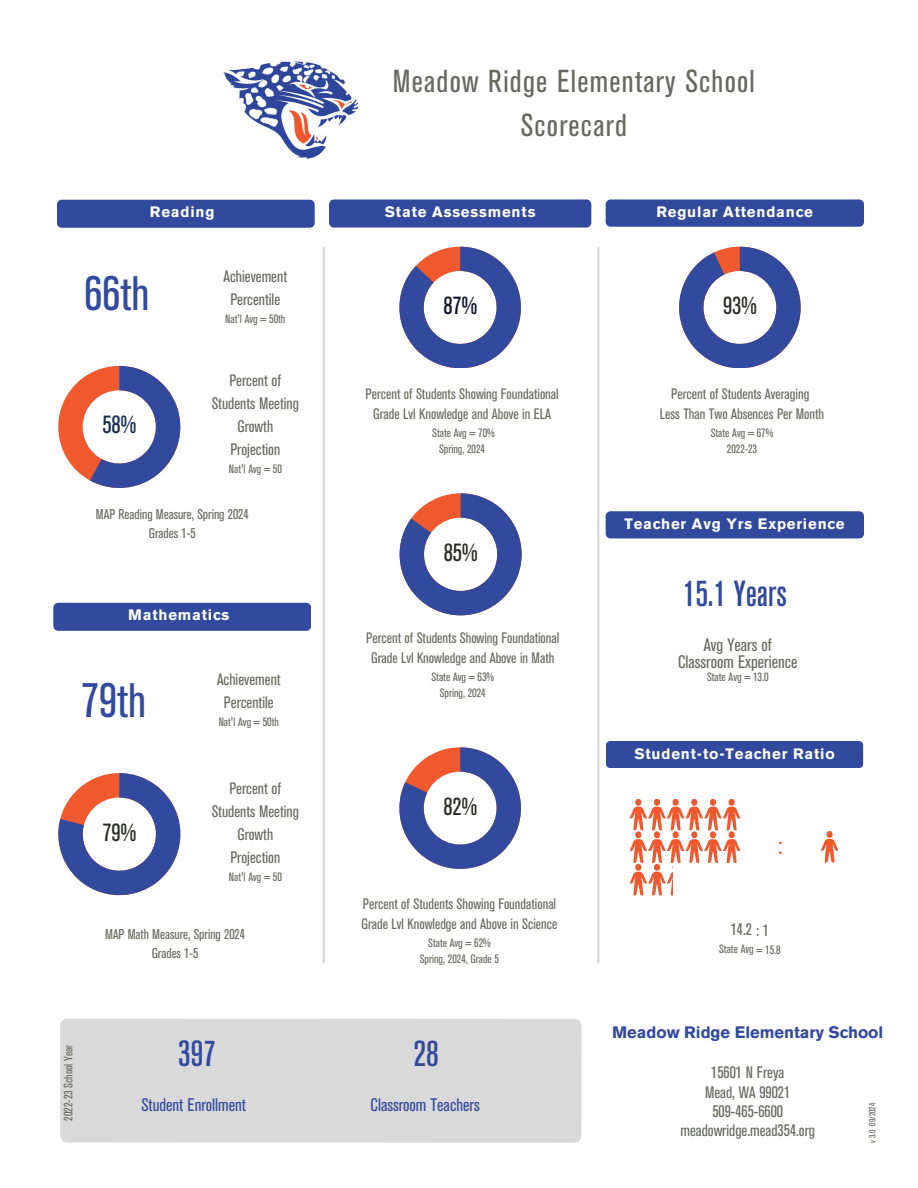
<style>
.page{position:relative;width:918px;height:1188px;background:#fff}
.page>*{position:absolute;margin:0;border:0;box-sizing:border-box;transform-origin:0 0}
.t1{font:condensed 48px "Akzidenz Grotesk BE";color:#314a9d}
.t2{font:500 condensed 36px "Akzidenz Grotesk BE";color:#314a9d}
.t3{font:condensed 31.5px/43.8px "Akzidenz Grotesk BE";letter-spacing:.04em;color:#676860;text-align:center}
.t4{font:condensed 24.6px "Akzidenz Grotesk BE";color:#2b2d27}
.t5{font:condensed 24.6px "Akzidenz Grotesk BE";color:#172e4e}
.t6{font:condensed 24.45px "Akzidenz Grotesk BE";color:#2b2d27}
.t7{font:condensed 24.45px "Akzidenz Grotesk BE";color:#0f112c}
.t8{font:22.5px "Canva Sans";color:#f0582e}
.t9{font:condensed 18px "Akzidenz Grotesk BE";color:#314a9d}
.t10{font:condensed 18px/17px "Akzidenz Grotesk BE";color:#676a5f;text-align:center}
.t11{font:condensed 16.5px/23px "Akzidenz Grotesk BE";color:#676a5f;text-align:center}
.t12{font:700 16.5px "Akzidenz Grotesk BE";color:#314a9d}
.t13{font:condensed 15px/20px "Akzidenz Grotesk BE";color:#676a5f;text-align:center}
.t14{font:700 15px "Akzidenz Grotesk BE";letter-spacing:.055em;color:#fff}
.t15{font:condensed 14.1px "Akzidenz Grotesk BE";color:#676a5f}
.t16{font:condensed 12px "Akzidenz Grotesk BE";color:#676a5f}
.t17{font:condensed 9px "Akzidenz Grotesk BE";color:#676a5f}
</style>
<div class="page">
<div style="left:57px;top:200px;width:258px;height:28px;background:#314a9d;border-radius:5px"></div>
<hr style="left:323px;top:247px;width:2px;height:716px;background:#d9d9d9">
<div style="left:329px;top:199px;width:262px;height:29px;background:#314a9d;border-radius:5px"></div>
<div style="left:606px;top:199px;width:258px;height:28px;background:#314a9d;border-radius:5px"></div>
<svg style="left:58px;top:366px;width:122px;height:122px"></svg>
<div style="left:606px;top:511px;width:258px;height:27px;background:#314a9d;border-radius:5px"></div>
<svg style="left:399px;top:247px;width:122px;height:121px"></svg>
<svg style="left:400px;top:493px;width:122px;height:122px"></svg>
<div style="left:53px;top:603px;width:258px;height:28px;background:#314a9d;border-radius:5px"></div>
<svg style="left:58px;top:773px;width:122px;height:122px"></svg>
<svg style="left:399px;top:747px;width:122px;height:122px"></svg>
<div style="left:606px;top:741px;width:258px;height:27px;background:#314a9d;border-radius:5px"></div>
<div style="left:60px;top:1018px;width:522px;height:125px;background:#d9d9d9;border-radius:8px"></div>
<hr style="left:597px;top:247px;width:2px;height:716px;background:#d9d9d9">
<svg style="left:630px;top:799px;width:92px;height:31px"></svg>
<svg style="left:821px;top:831px;width:17px;height:32px"></svg>
<svg style="left:679px;top:247px;width:122px;height:121px"></svg>
<img style="left:223px;top:61px;width:135px;height:98px">
<h3 class="t14" style="left:150px;top:206px;width:66px">Reading</h3>
<p class="t1" style="left:85px;top:276px;width:66px">66th</p>
<h5 class="t11" style="left:224px;top:266px;width:65px">Achievement<br>Percentile</h5>
<h5 class="t16" style="left:225px;top:314px;width:62px">Nat'l Avg = 50th</h5>
<h3 class="t5" style="left:102px;top:416px;width:35px">58%</h3>
<h1 class="t11" style="left:212px;top:371px;width:89px">Percent of<br>Students Meeting<br>Growth<br>Projection</h1>
<h1 class="t16" style="left:229px;top:465px;width:54px">Nat'l Avg = 50</h1>
<p class="t15" style="left:96px;top:509px;width:154px">MAP Reading Measure, Spring 2024</p>
<p class="t15" style="left:149px;top:528px;width:48px">Grades 1-5</p>
<p class="t14" style="left:128px;top:609px;width:103px">Mathematics</p>
<p class="t1" style="left:81px;top:683px;width:66px">79th</p>
<h3 class="t4" style="left:102px;top:823px;width:35px">79%</h3>
<p class="t11" style="left:217px;top:669px;width:65px">Achievement<br>Percentile</p>
<p class="t16" style="left:219px;top:717px;width:62px">Nat'l Avg = 50th</p>
<p class="t11" style="left:212px;top:778px;width:89px">Percent of<br>Students Meeting<br>Growth<br>Projection</p>
<p class="t16" style="left:229px;top:872px;width:54px">Nat'l Avg = 50</p>
<p class="t15" style="left:105px;top:929px;width:141px">MAP Math Measure, Spring 2024</p>
<p class="t15" style="left:152px;top:948px;width:48px">Grades 1-5</p>
<h5 class="t16" style="left:64px;top:1121px;width:78px;rotate:-90deg">2022-23 School Year</h5>
<h6 class="t2" style="left:178px;top:1041px;width:40px">397</h6>
<h5 class="t9" style="left:141px;top:1099px;width:106px">Student Enrollment</h5>
<h6 class="t3" style="left:393px;top:62px;width:364px">Meadow Ridge Elementary School<br>Scorecard</h6>
<h6 class="t14" style="left:385px;top:207px;width:152px">State Assessments</h6>
<h6 class="t14" style="left:656px;top:207px;width:158px">Regular Attendance</h6>
<h3 class="t7" style="left:443px;top:297px;width:35px">87%</h3>
<h6 class="t13" style="left:366px;top:385px;width:195px">Percent of Students Showing Foundational<br>Grade Lvl Knowledge and Above in ELA</h6>
<h1 class="t16" style="left:432px;top:428px;width:64px">State Avg = 70%</h1>
<h5 class="t16" style="left:439px;top:444px;width:48px">Spring, 2024</h5>
<h3 class="t4" style="left:444px;top:543px;width:35px">85%</h3>
<h5 class="t13" style="left:366px;top:629px;width:195px">Percent of Students Showing Foundational<br>Grade Lvl Knowledge and Above in Math</h5>
<p class="t16" style="left:432px;top:673px;width:64px">State Avg = 63%</p>
<p class="t16" style="left:440px;top:689px;width:48px">Spring, 2024</p>
<h3 class="t6" style="left:443px;top:797px;width:35px">82%</h3>
<p class="t13" style="left:362px;top:895px;width:197px;text-align:left">Percent of Students Showing Foundational<br>Grade Lvl Knowledge and Above in Science</p>
<p class="t16" style="left:428px;top:939px;width:64px">State Avg = 62%</p>
<p class="t16" style="left:420px;top:955px;width:81px">Spring, 2024, Grade 5</p>
<p class="t2" style="left:414px;top:1041px;width:27px">28</p>
<p class="t9" style="left:371px;top:1099px;width:111px">Classroom Teachers</p>
<h3 class="t6" style="left:723px;top:297px;width:35px">93%</h3>
<p class="t13" style="left:671px;top:385px;width:139px">Percent of Students Averaging</p>
<h5 class="t13" style="left:660px;top:405px;width:166px">Less Than Two Absences Per Month</h5>
<p class="t16" style="left:711px;top:428px;width:64px">State Avg = 67%</p>
<p class="t16" style="left:727px;top:444px;width:32px">2022-23</p>
<h5 class="t14" style="left:624px;top:518px;width:222px">Teacher Avg Yrs Experience</h5>
<h2 class="t2" style="left:683px;top:581px;width:106px">15.1 Years</h2>
<p class="t10" style="left:678px;top:638px;width:121px">Avg Years of<br>Classroom Experience</p>
<p class="t16" style="left:707px;top:673px;width:63px">State Avg = 13.0</p>
<p class="t14" style="left:634px;top:748px;width:202px">Student-to-Teacher Ratio</p>
<h5 class="t8" style="left:778px;top:830px;width:7px">:</h5>
<p class="t11" style="left:731px;top:920px;width:40px">14.2 : 1</p>
<p class="t16" style="left:719px;top:945px;width:63px">State Avg = 15.8</p>
<p class="t12" style="left:612px;top:1026px;width:273px">Meadow Ridge Elementary School</p>
<h6 class="t11" style="left:711px;top:1062px;width:75px">15601 N Freya</h6>
<h2 class="t11" style="left:680px;top:1083px;width:136px;line-height:19.2px">Mead, WA 99021<br>509-465-6600 meadowridge.mead354.org</h2>
<p class="t17" style="left:869px;top:1143px;width:42px;rotate:-90deg">v 3.0 09/2024</p>
</div>
